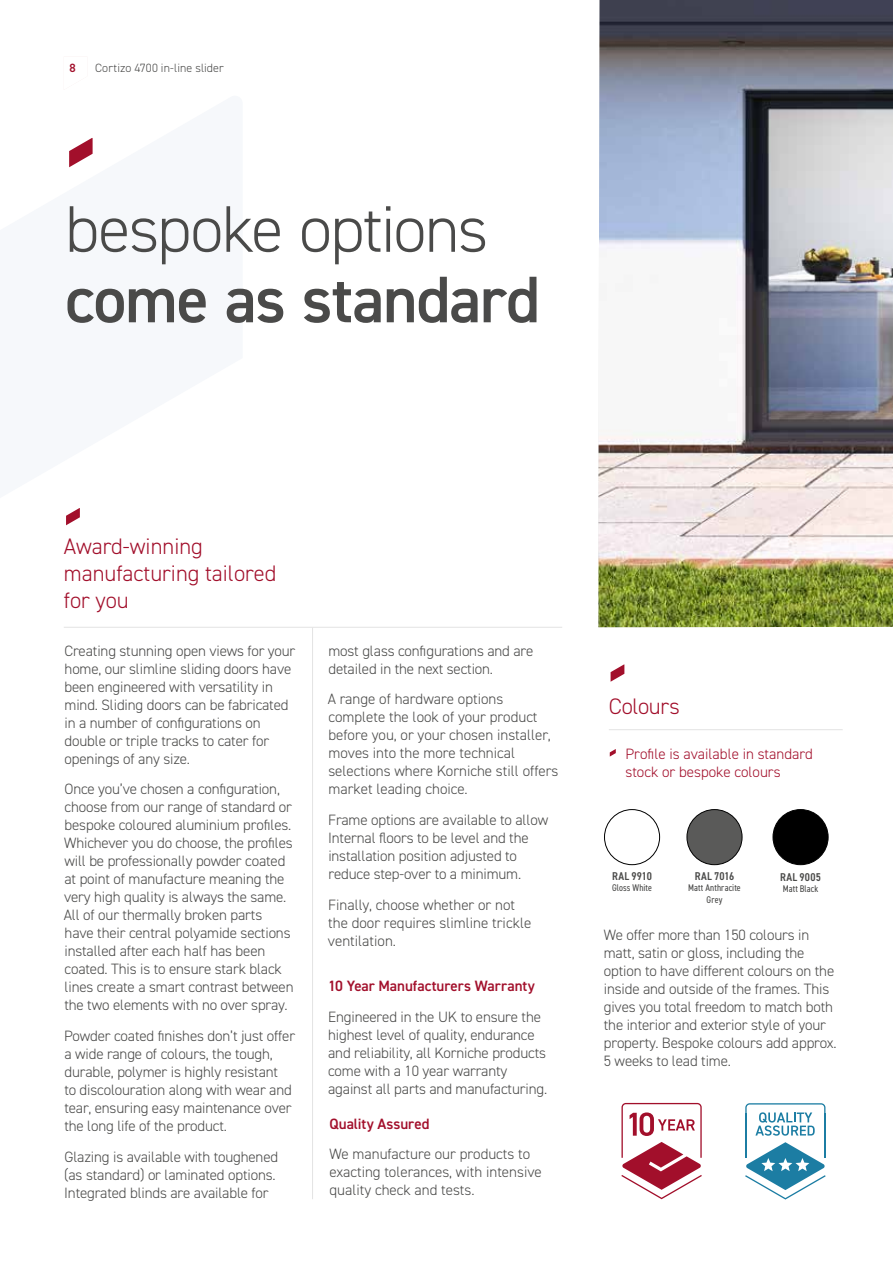
<style>
.page{position:relative;width:893px;height:1263px;background:#fff}
.page>*{position:absolute;margin:0;border:0;box-sizing:border-box;transform-origin:0 0}
.t1{font:300 66px "DIN2014";letter-spacing:-.025em;color:#4a4a49}
.t2{font:600 66px "DIN2014";letter-spacing:-.02em;color:#4a4a49}
.t3{font:300 22.5px/27px "DIN2014";color:#a20f2b}
.t4{font:300 15px/18px "DIN2014";letter-spacing:-.01em;color:#4a4a49}
.t5{font:300 15px/18px "DIN2014";color:#a20f2b}
.t6{font:600 15px "DIN2014";letter-spacing:-.005em;color:#a20f2b}
.t7{font:300 12px "DIN2014";letter-spacing:.005em;color:#4a4a49}
.t8{font:600 12px "DIN2014";color:#a20f2b}
.t9{font:600 condensed 11.4px "DIN2014";letter-spacing:.015em;color:#4a4a49}
.t10{font:condensed 9.75px/11.4px "DIN2014";letter-spacing:.01em;color:#4a4a49;text-align:center}
</style>
<div class="page">
<img style="left:598px;top:0;width:295px;height:627px">
<svg style="left:69px;top:138px;width:24px;height:29px"></svg>
<svg style="left:66px;top:508px;width:14px;height:17px"></svg>
<hr style="left:64px;top:627px;width:498px;height:1px;background:#e3e3e3">
<hr style="left:312px;top:627px;width:1px;height:572px;background:#e3e3e3">
<svg style="left:611px;top:664px;width:13px;height:18px"></svg>
<svg style="left:610px;top:749px;width:6px;height:7px"></svg>
<div style="left:604px;top:809px;width:56px;height:56px;border:1px solid #000;border-radius:50%"></div>
<div style="left:773px;top:809px;width:55px;height:56px;background:#000;border-radius:50%"></div>
<div style="left:773px;top:809px;width:55px;height:56px;border:1px solid #000;border-radius:50%"></div>
<div style="left:687px;top:809px;width:55px;height:56px;background:#5a5a59;border-radius:50%"></div>
<div style="left:687px;top:809px;width:55px;height:56px;border:1px solid #000;border-radius:50%"></div>
<hr style="left:609px;top:729px;width:234px;height:1px;background:#e3e3e3">
<hr style="left:824px;top:1113px;width:1px;height:45px;background:#1c7da3">
<hr style="left:745px;top:1113px;width:2px;height:45px;background:#1c7da3">
<svg style="left:745px;top:1103px;width:80px;height:33px"></svg>
<svg style="left:745px;top:1142px;width:81px;height:57px"></svg>
<svg style="left:621px;top:1103px;width:81px;height:96px"></svg>
<p class="t8" style="left:69px;top:60px;width:8px">8</p>
<p class="t7" style="left:95px;top:61px;width:130px">Cortizo 4700 in-line slider</p>
<h1 class="t1" style="left:65px;top:189px;width:425px">bespoke options</h1>
<h1 class="t2" style="left:65px;top:256px;width:477px">come as standard</h1>
<h2 class="t3" style="left:64px;top:533px;width:214px">Award-winning manufacturing tailored for you</h2>
<p class="t4" style="left:64px;top:641px;width:232px">Creating stunning open views for your home, our slimline sliding doors have been engineered with versatility in mind. Sliding doors can be fabricated in a number of configurations on double or triple tracks to cater for openings of any size.</p>
<p class="t4" style="left:64px;top:780px;width:231px">Once you’ve chosen a configuration, choose from our range of standard or bespoke coloured aluminium profiles.<br>Whichever you do choose, the profiles will be professionally powder coated at point of manufacture meaning the very high quality is always the same.<br>All of our thermally broken parts have their central polyamide sections installed after each half has been coated. This is to ensure stark black lines create a smart contrast between the two elements with no over spray.</p>
<p class="t4" style="left:64px;top:1027px;width:232px">Powder coated finishes don’t just offer a wide range of colours, the tough, durable, polymer is highly resistant<br>to discolouration along with wear and tear, ensuring easy maintenance over the long life of the product.</p>
<p class="t4" style="left:64px;top:1148px;width:216px">Glazing is available with toughened (as standard) or laminated options.<br>Integrated blinds are available for</p>
<p class="t4" style="left:328px;top:641px;width:206px">most glass configurations and are detailed in the next section.</p>
<p class="t4" style="left:328px;top:690px;width:232px">A range of hardware options complete the look of your product before you, or your chosen installer, moves into the more technical selections where Korniche still offers market leading choice.</p>
<p class="t4" style="left:328px;top:811px;width:222px">Frame options are available to allow Internal floors to be level and the installation position adjusted to reduce step-over to a minimum.</p>
<p class="t4" style="left:328px;top:896px;width:205px">Finally, choose whether or not the door requires slimline trickle ventilation.</p>
<p class="t6" style="left:328px;top:976px;width:208px">10 Year Manufacturers Warranty</p>
<p class="t4" style="left:328px;top:1007px;width:221px">Engineered in the UK to ensure the highest level of quality, endurance and reliability, all Korniche products come with a 10 year warranty against all parts and manufacturing.</p>
<p class="t6" style="left:330px;top:1113px;width:101px">Quality Assured</p>
<p class="t4" style="left:330px;top:1145px;width:214px">We manufacture our products to exacting tolerances, with intensive quality check and tests.</p>
<h2 class="t3" style="left:609px;top:693px;width:73px">Colours</h2>
<p class="t5" style="left:625px;top:744px;width:189px">Profile is available in standard stock or bespoke colours</p>
<p class="t9" style="left:612px;top:868px;width:41px">RAL 9910</p>
<p class="t10" style="left:612px;top:882px;width:42px">Gloss White</p>
<p class="t9" style="left:695px;top:868px;width:41px">RAL 7016</p>
<p class="t10" style="left:688px;top:882px;width:54px">Matt Anthracite<br>Grey</p>
<p class="t9" style="left:780px;top:869px;width:42px">RAL 9005</p>
<p class="t10" style="left:783px;top:883px;width:37px">Matt Black</p>
<p class="t4" style="left:604px;top:925px;width:234px">We offer more than 150 colours in matt, satin or gloss, including the option to have different colours on the inside and outside of the frames. This gives you total freedom to match both the interior and exterior style of your property. Bespoke colours add approx.<br>5 weeks to lead time.</p>
</div>
